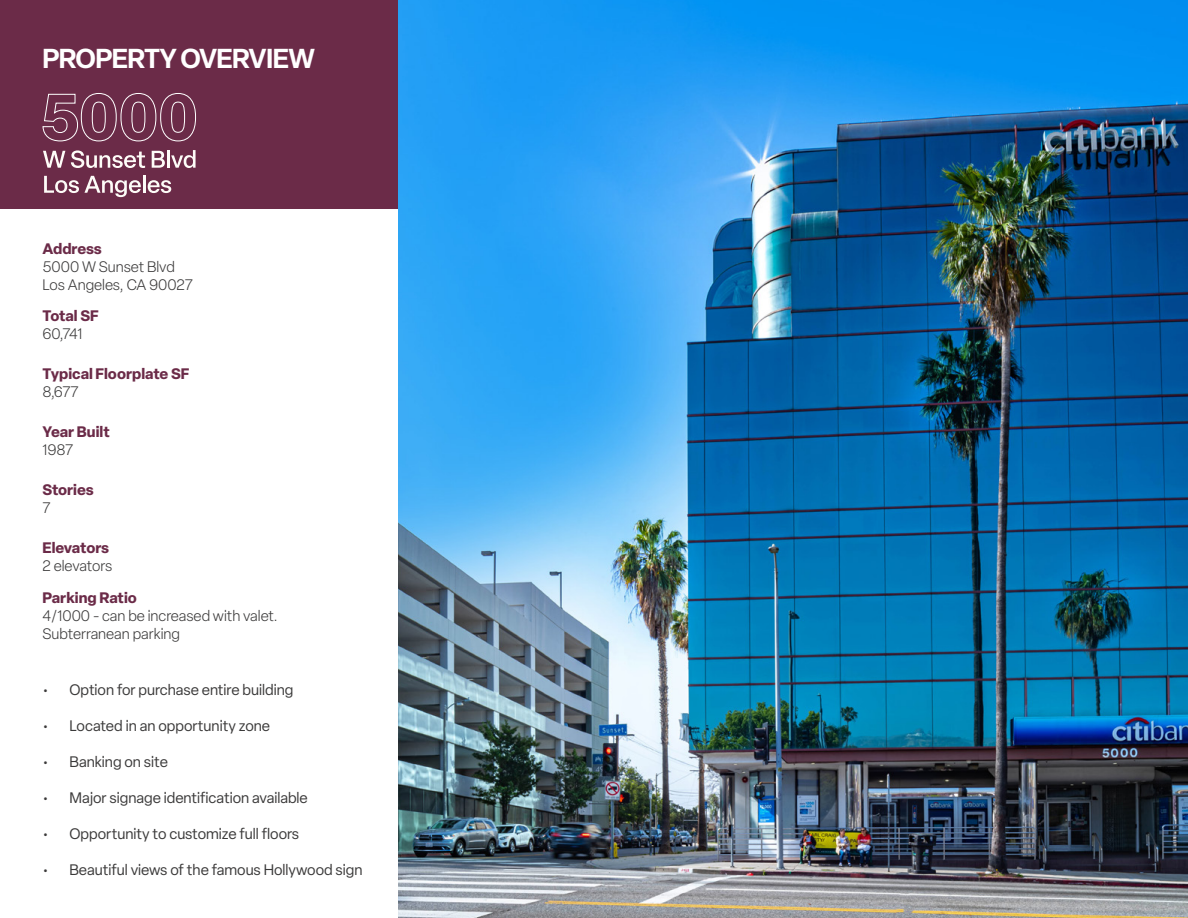
<style>
.page{position:relative;width:1188px;height:918px;background:#fff}
.page>*{position:absolute;margin:0;border:0;box-sizing:border-box;transform-origin:0 0}
.t1{font:600 27px "Elza";letter-spacing:-.025em;color:#fff}
.t2{font:15px "Elza";color:#3b3a3a}
.t3{font:300 15px/18px "Elza";color:#3b3a3a}
.t4{font:700 15px "Elza";color:#6b2b48}
</style>
<div class="page">
<div style="left:0;top:0;width:1188px;height:209px;background:#6b2b48"></div>
<img style="left:398px;top:0;width:790px;height:918px">
<svg style="left:42px;top:93px;width:154px;height:49px"></svg>
<svg style="left:43px;top:151px;width:22px;height:17px"></svg>
<svg style="left:71px;top:150px;width:74px;height:18px"></svg>
<svg style="left:152px;top:151px;width:13px;height:17px"></svg>
<hr style="left:167px;top:150px;width:3px;height:18px;background:#fefcf8">
<svg style="left:171px;top:150px;width:25px;height:18px"></svg>
<svg style="left:44px;top:176px;width:97px;height:21px"></svg>
<hr style="left:143px;top:175px;width:3px;height:18px;background:#fefcf8">
<svg style="left:148px;top:180px;width:23px;height:13px"></svg>
<h1 class="t1" style="left:43px;top:39px;width:274px">PROPERTY OVERVIEW</h1>
<p class="t4" style="left:43px;top:238px;width:61px">Address</p>
<p class="t3" style="left:43px;top:258px;width:152px">5000 W Sunset Blvd<br>Los Angeles, CA 90027</p>
<p class="t4" style="left:43px;top:305px;width:58px">Total SF</p>
<p class="t3" style="left:43px;top:325px;width:42px">60,741</p>
<p class="t4" style="left:43px;top:363px;width:149px">Typical Floorplate SF</p>
<p class="t3" style="left:43px;top:383px;width:38px">8,677</p>
<p class="t4" style="left:43px;top:421px;width:69px">Year Built</p>
<p class="t3" style="left:43px;top:441px;width:32px">1987</p>
<p class="t4" style="left:43px;top:479px;width:53px">Stories</p>
<p class="t3" style="left:43px;top:499px;width:10px">7</p>
<p class="t4" style="left:43px;top:537px;width:68px">Elevators</p>
<p class="t3" style="left:43px;top:557px;width:71px">2 elevators</p>
<p class="t4" style="left:43px;top:586px;width:96px">Parking Ratio</p>
<p class="t3" style="left:43px;top:606px;width:237px">4/1000 - can be increased with valet.<br>Subterranean parking</p>
<p class="t2" style="left:43px;top:680px;width:252px">• Option for purchase entire building</p>
<p class="t2" style="left:43px;top:716px;width:229px">• Located in an opportunity zone</p>
<p class="t2" style="left:43px;top:752px;width:127px">• Banking on site</p>
<p class="t2" style="left:43px;top:788px;width:267px">• Major signage identification available</p>
<p class="t2" style="left:43px;top:824px;width:258px">• Opportunity to customize full floors</p>
<p class="t2" style="left:43px;top:860px;width:322px">• Beautiful views of the famous Hollywood sign</p>
</div>
